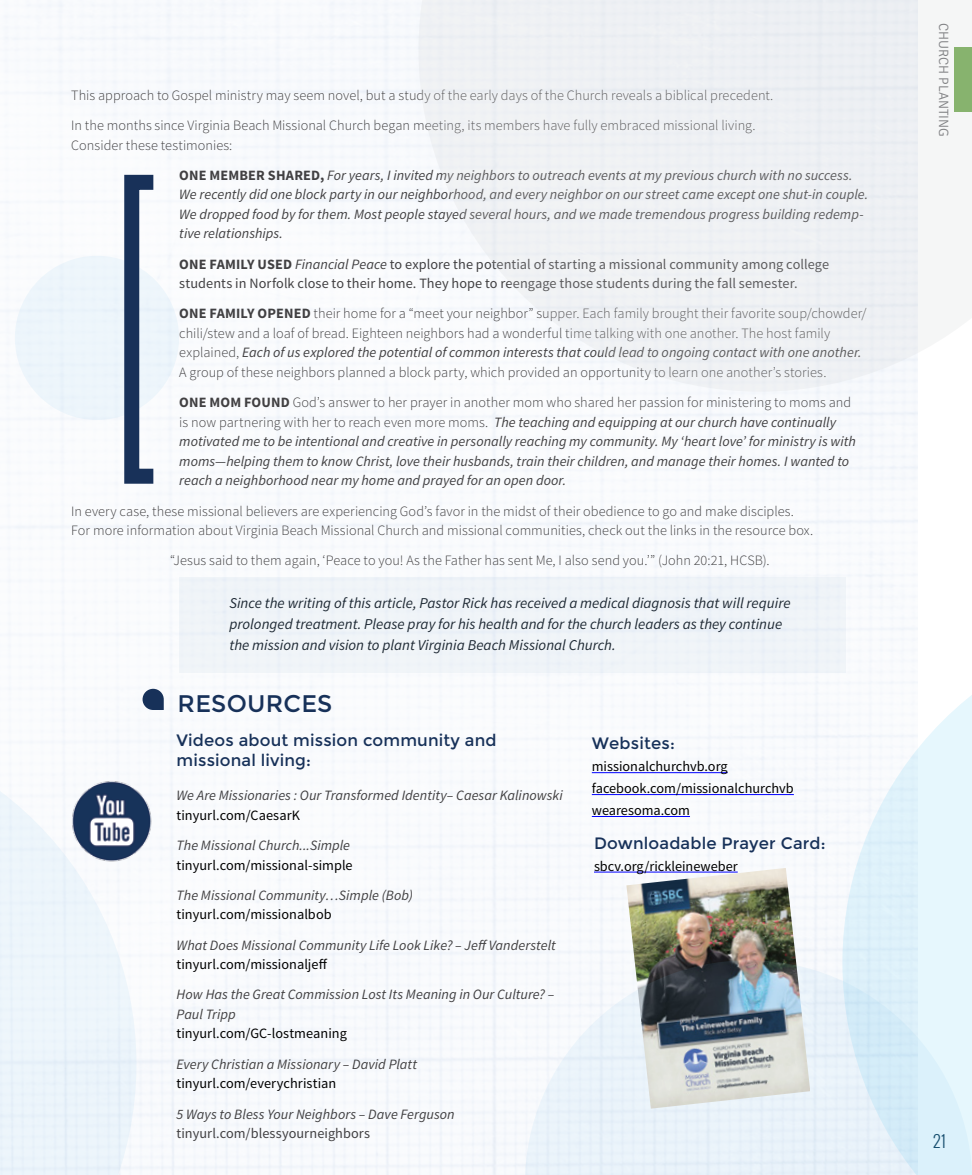
<style>
.page{position:relative;width:972px;height:1175px;background:#fff}
.page>*{position:absolute;margin:0;border:0;box-sizing:border-box;transform-origin:0 0}
.t1{font:24px "Montserrat";letter-spacing:.01em;color:#173159}
.t2{font:16.5px/19.8px "Montserrat";letter-spacing:.01em;color:#173159}
.t3{font:300 16.5px "Oswald";color:#0f3853}
.t4{font:italic 15px/21px "Source Sans Pro";color:#1e2934}
.t5{font:italic 14.25px/19.5px "Source Sans Pro";color:#414042}
.t6{font:300 14.25px/19.5px "Source Sans Pro";letter-spacing:.005em;color:#414042}
.t7{font:14.25px/21.9px "Source Sans Pro";color:#000}
.t8{font:14.25px/19.5px "Source Sans Pro";letter-spacing:.005em;color:#414042}
.t9{font:300 13.5px "Signika";color:#6d6e71}
.s1{font-weight:300;font-style:normal}
.s2{font-weight:700;font-style:normal}
.s3{font-weight:700}
.s4{font-style:italic}
.s5{font-weight:400;font-style:italic}
</style>
<div class="page">
<svg style="left:0;top:722px;width:136px;height:452px;fill:#edf5fb"></svg>
<svg style="left:143px;top:689px;width:21px;height:21px"></svg>
<img style="left:626px;top:868px;width:184px;height:92px">
<hr style="left:592px;top:772px;width:136px;height:1px;background:#00f">
<hr style="left:592px;top:794px;width:202px;height:1px;background:#00f">
<hr style="left:592px;top:816px;width:98px;height:1px;background:#00f">
<hr style="left:594px;top:871px;width:144px;height:1px;background:#00f">
<img style="left:67px;top:776px;width:85px;height:90px">
<svg style="left:418px;top:0;width:554px;height:392px;fill:#eff1f4"></svg>
<svg style="left:842px;top:627px;width:130px;height:333px;fill:#e6f7fd"></svg>
<svg style="left:525px;top:960px;width:447px;height:214px;background:#d0dbe2"></svg>
<div style="left:15px;top:256px;width:164px;height:164px;background:#edf5fb;border-radius:50%"></div>
<div style="left:124px;top:175px;width:37px;height:309px;border:15px solid #183159"></div>
<div style="left:179px;top:578px;width:667px;height:95px;background:#eff4f8"></div>
<p class="t6" style="left:71px;top:80px;width:704px;line-height:30.3px">This approach to Gospel ministry may seem novel, but a study of the early days of the Church reveals a biblical precedent.<br>In the months since Virginia Beach Missional Church began meeting, its members have fully embraced missional living.</p>
<p class="t5" style="left:179px;top:130px;width:675px;line-height:30.3px;text-indent:-108px"><span class="s1">Consider these testimonies:<br></span><span class="s2">ONE MEMBER SHARED,</span> For years, I invited my neighbors to outreach events at my previous church with no success.</p>
<p class="t5" style="left:179px;top:185px;width:690px">We recently did one block party in our neighborhood, and every neighbor on our street came except one shut-in couple.<br>We dropped food by for them. Most people stayed several hours, and we made tremendous progress building redemp&shy;tive relationships.</p>
<p class="t8" style="left:179px;top:254px;width:651px"><span class="s3">ONE FAMILY USED</span> <span class="s4">Financial Peace</span> to explore the potential of starting a missional community among college students in Norfolk close to their home. They hope to reengage those students during the fall semester.</p>
<p class="t6" style="left:179px;top:304px;width:689px"><span class="s3">ONE FAMILY OPENED</span> their home for a “meet your neighbor” supper. Each family brought their favorite soup/chowder/ chili/stew and a loaf of bread. Eighteen neighbors had a wonderful time talking with one another. The host family explained, <span class="s5">Each of us explored the potential of common interests that could lead to ongoing contact with one another.<br></span>A group of these neighbors planned a block party, which provided an opportunity to learn one another’s stories.</p>
<p class="t5" style="left:179px;top:393px;width:678px"><span class="s2">ONE MOM FOUND</span> <span class="s1">God’s answer to her prayer in another mom who shared her passion for ministering to moms and is now partnering with her to reach even more moms.</span> The teaching and equipping at our church have continually motivated me to be intentional and creative in personally reaching my community. My ‘heart love’ for ministry is with moms—helping them to know Christ, love their husbands, train their children, and manage their homes. I wanted to reach a neighborhood near my home and prayed for an open door.</p>
<p class="t6" style="left:71px;top:501px;width:743px">In every case, these missional believers are experiencing God’s favor in the midst of their obedience to go and make disciples.<br>For more information about Virginia Beach Missional Church and missional communities, check out the links in the resource box.</p>
<p class="t6" style="left:170px;top:551px;width:601px">“Jesus said to them again, ‘Peace to you! As the Father has sent Me, I also send you.’” (John 20:21, HCSB).</p>
<p class="t4" style="left:230px;top:593px;width:563px">Since the writing of this article, Pastor Rick has received a medical diagnosis that will require prolonged treatment. Please pray for his health and for the church leaders as they continue the mission and vision to plant Virginia Beach Missional Church.</p>
<h1 class="t1" style="left:178px;top:689px;width:156px">RESOURCES</h1>
<p class="t2" style="left:177px;top:730px;width:322px">Videos about mission community and missional living:</p>
<p class="t5" style="left:177px;top:785px;width:388px">We Are Missionaries : Our Transformed Identity– Caesar Kalinowski</p>
<p class="t7" style="left:177px;top:804px;width:125px">tinyurl.com/CaesarK</p>
<p class="t5" style="left:177px;top:835px;width:175px">The Missional Church...Simple</p>
<p class="t7" style="left:177px;top:854px;width:178px">tinyurl.com/missional-simple</p>
<p class="t5" style="left:177px;top:885px;width:238px">The Missional Community…Simple (Bob)</p>
<p class="t7" style="left:177px;top:904px;width:157px">tinyurl.com/missionalbob</p>
<p class="t5" style="left:177px;top:935px;width:381px">What Does Missional Community Life Look Like? – Jeff Vanderstelt</p>
<p class="t7" style="left:177px;top:953px;width:152px">tinyurl.com/missionaljeff</p>
<p class="t5" style="left:177px;top:985px;width:379px">How Has the Great Commission Lost Its Meaning in Our Culture? –<br>Paul Tripp</p>
<p class="t7" style="left:177px;top:1023px;width:172px">tinyurl.com/GC-lostmeaning</p>
<p class="t5" style="left:177px;top:1054px;width:242px">Every Christian a Missionary – David Platt</p>
<p class="t7" style="left:177px;top:1072px;width:161px">tinyurl.com/everychristian</p>
<p class="t5" style="left:177px;top:1104px;width:280px">5 Ways to Bless Your Neighbors – Dave Ferguson</p>
<p class="t8" style="left:177px;top:1123px;width:195px">tinyurl.com/blessyourneighbors</p>
<p class="t2" style="left:592px;top:733px;width:85px">Websites:</p>
<p class="t7" style="left:592px;top:755px;width:204px">missionalchurchvb.org facebook.com/missionalchurchvb wearesoma.com</p>
<p class="t2" style="left:594px;top:833px;width:233px">Downloadable Prayer Card:</p>
<p class="t7" style="left:594px;top:855px;width:145px">sbcv.org/rickleineweber</p>
<p class="t9" style="left:951px;top:23px;width:115px;rotate:90deg">CHURCH PLANTING</p>
<p class="t3" style="left:933px;top:1129px;width:14px">21</p>
</div>
